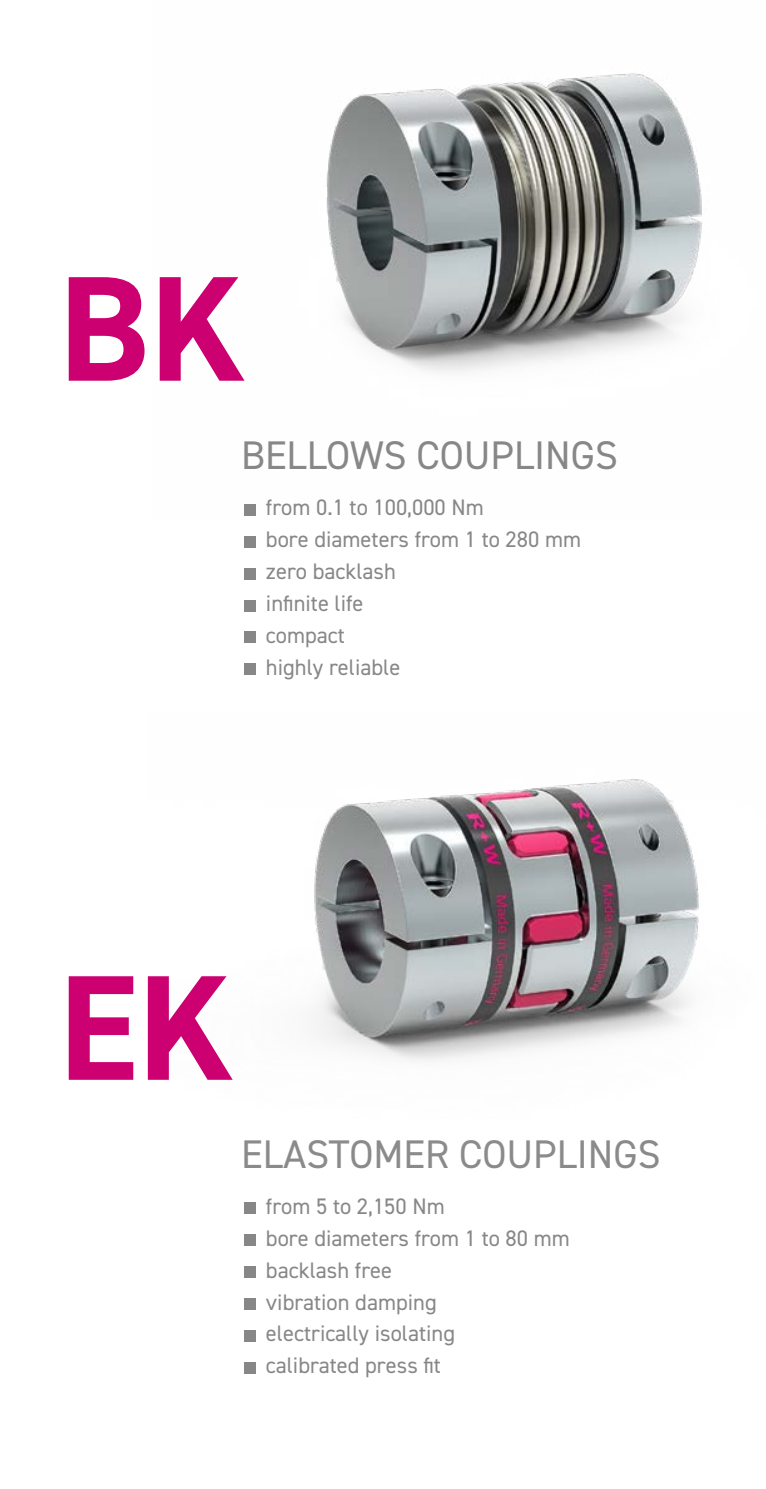
<style>
.page{position:relative;width:766px;height:1489px;background:#fff}
.page>*{position:absolute;margin:0;border:0;box-sizing:border-box;transform-origin:0 0}
.t1{font:700 150px "DIN2014";color:#cc0070}
.t2{font:40px "DIN2014";color:#878787}
.t3{font:22.5px/32px "DIN2014";color:#878787}
</style>
<div class="page">
<img style="left:244px;top:73px;width:458px;height:443px">
<div style="left:244px;top:504px;width:11px;height:11px;background:#878787"></div>
<div style="left:244px;top:536px;width:11px;height:11px;background:#878787"></div>
<div style="left:244px;top:568px;width:11px;height:11px;background:#878787"></div>
<div style="left:244px;top:600px;width:11px;height:11px;background:#878787"></div>
<div style="left:244px;top:632px;width:11px;height:11px;background:#878787"></div>
<div style="left:244px;top:663px;width:11px;height:12px;background:#878787"></div>
<div style="left:244px;top:1202px;width:11px;height:11px;background:#878787"></div>
<div style="left:244px;top:1234px;width:11px;height:11px;background:#878787"></div>
<div style="left:244px;top:1266px;width:11px;height:11px;background:#878787"></div>
<div style="left:244px;top:1298px;width:11px;height:11px;background:#878787"></div>
<div style="left:244px;top:1330px;width:11px;height:11px;background:#878787"></div>
<div style="left:244px;top:1361px;width:11px;height:12px;background:#878787"></div>
<img style="left:314px;top:779px;width:385px;height:282px">
<h1 class="t1" style="left:58px;top:229px;width:189px">BK</h1>
<h2 class="t2" style="left:241px;top:430px;width:378px">BELLOWS COUPLINGS</h2>
<p class="t3" style="left:266px;top:491px;width:316px">from 0.1 to 100,000 Nm<br>bore diameters from 1 to 280 mm zero backlash<br>infinite life<br>compact<br>highly reliable</p>
<h1 class="t1" style="left:58px;top:928px;width:177px">EK</h1>
<h2 class="t2" style="left:241px;top:1128px;width:421px">ELASTOMER COUPLINGS</h2>
<p class="t3" style="left:266px;top:1189px;width:305px">from 5 to 2,150 Nm<br>bore diameters from 1 to 80 mm backlash free<br>vibration damping<br>electrically isolating<br>calibrated press fit</p>
</div>
